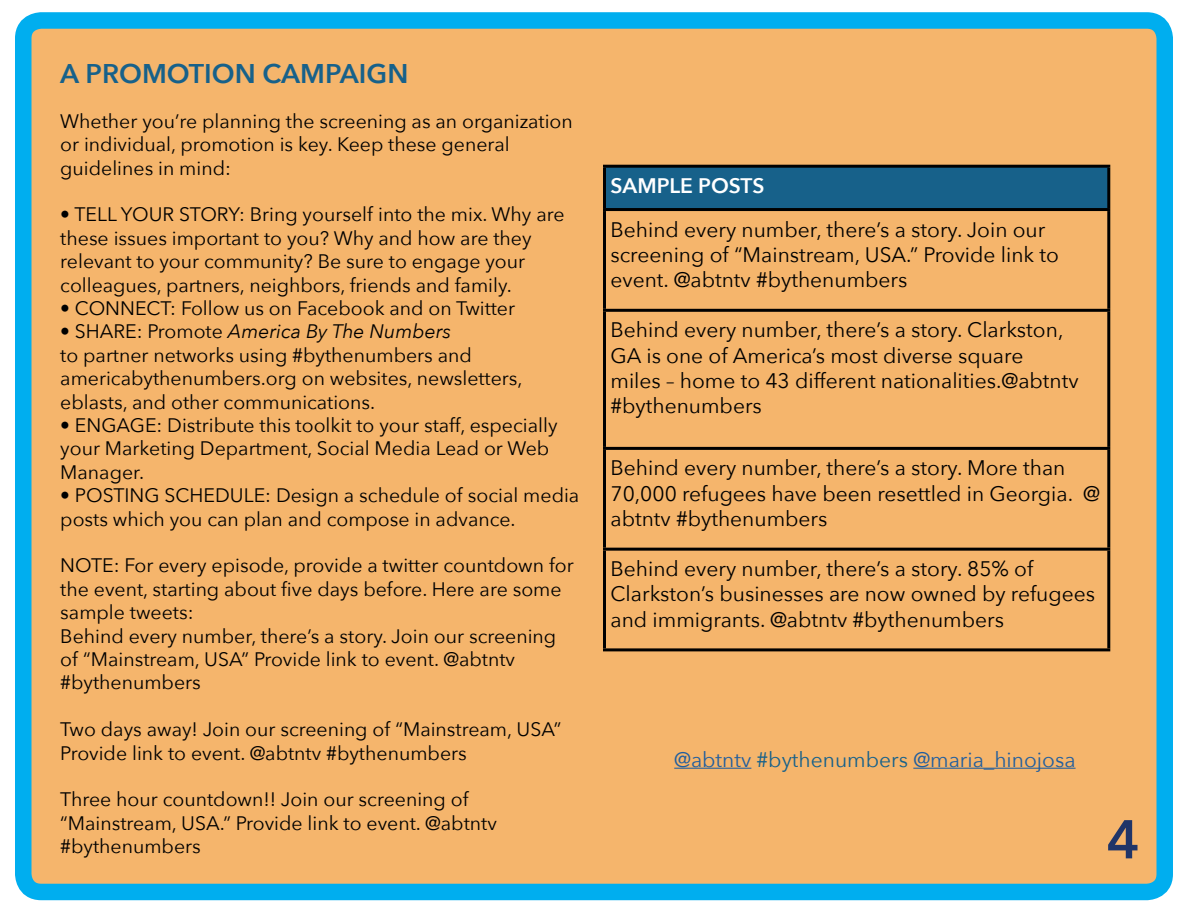
<style>
.page{position:relative;width:1188px;height:918px;background:#fff}
.page>*{position:absolute;margin:0;border:0;box-sizing:border-box;transform-origin:0 0}
.t1{font:600 54px "Avenir Next";color:#203568}
.t2{font:600 27px "Avenir Next";color:#17618a}
.t3{font:21px/25.2px "Avenir Next";color:#000}
.t4{font:21px "Avenir Next";color:#215e9e}
.t5{font:600 21px "Avenir Next";color:#fff}
.t6{font:19.5px/23.4px "Avenir Next";color:#000}
.s1{font-style:italic}
.s2{color:#17618a}
</style>
<div class="page">
<div style="left:23px;top:20px;width:1142px;height:872px;background:#f5b56c;border-radius:18px"></div>
<div style="left:15px;top:12px;width:1158px;height:888px;border:16px solid #00aeef;border-radius:18px"></div>
<div style="left:604px;top:166px;width:505px;height:44px;background:#17618a"></div>
<hr style="left:603px;top:165px;width:507px;height:3px;background:#000">
<hr style="left:603px;top:168px;width:3px;height:40px;background:#000">
<hr style="left:1107px;top:168px;width:3px;height:40px;background:#000">
<hr style="left:603px;top:208px;width:507px;height:3px;background:#000">
<hr style="left:603px;top:309px;width:507px;height:3px;background:#000">
<hr style="left:603px;top:447px;width:507px;height:3px;background:#000">
<hr style="left:603px;top:548px;width:507px;height:3px;background:#000">
<hr style="left:603px;top:211px;width:3px;height:98px;background:#000">
<hr style="left:1107px;top:211px;width:3px;height:98px;background:#000">
<hr style="left:603px;top:312px;width:3px;height:135px;background:#000">
<hr style="left:1107px;top:312px;width:3px;height:135px;background:#000">
<hr style="left:603px;top:450px;width:3px;height:98px;background:#000">
<hr style="left:1107px;top:450px;width:3px;height:98px;background:#000">
<hr style="left:603px;top:551px;width:3px;height:97px;background:#000">
<hr style="left:1107px;top:551px;width:3px;height:97px;background:#000">
<hr style="left:603px;top:648px;width:507px;height:3px;background:#000">
<hr style="left:674px;top:768px;width:77px;height:1px;background:#215e9e">
<hr style="left:913px;top:768px;width:163px;height:1px;background:#215e9e">
<h2 class="t2" style="left:60px;top:50px;width:350px">A PROMOTION CAMPAIGN</h2>
<p class="t6" style="left:60px;top:108px;width:514px">Whether you’re planning the screening as an organization or individual, promotion is key. Keep these general guidelines in mind:</p>
<p class="t6" style="left:60px;top:202px;width:506px">• TELL YOUR STORY: Bring yourself into the mix. Why are these issues important to you? Why and how are they relevant to your community? Be sure to engage your colleagues, partners, neighbors, friends and family.</p>
<p class="t6" style="left:60px;top:296px;width:456px">• CONNECT: Follow us on Facebook and on Twitter</p>
<p class="t6" style="left:60px;top:319px;width:464px">• SHARE: Promote <span class="s1">America By The Numbers<br></span>to partner networks using #bythenumbers and americabythenumbers.org on websites, newsletters, eblasts, and other communications.</p>
<p class="t6" style="left:60px;top:413px;width:499px">• ENGAGE: Distribute this toolkit to your staff, especially your Marketing Department, Social Media Lead or Web<br>Manager.</p>
<p class="t6" style="left:60px;top:483px;width:521px">• POSTING SCHEDULE: Design a schedule of social media posts which you can plan and compose in advance.</p>
<p class="t6" style="left:60px;top:553px;width:515px">NOTE: For every episode, provide a twitter countdown for the event, starting about five days before. Here are some sample tweets:<br>Behind every number, there’s a story. Join our screening of “Mainstream, USA” Provide link to event. @abtntv #bythenumbers</p>
<p class="t6" style="left:60px;top:717px;width:503px">Two days away! Join our screening of “Mainstream, USA”<br>Provide link to event. @abtntv #bythenumbers</p>
<p class="t6" style="left:60px;top:787px;width:438px">Three hour countdown!! Join our screening of “Mainstream, USA.” Provide link to event. @abtntv #bythenumbers</p>
<p class="t5" style="left:610px;top:168px;width:156px">SAMPLE POSTS</p>
<p class="t3" style="left:610px;top:216px;width:450px">Behind every number, there’s a story. Join our screening of “Mainstream, USA.” Provide link to event. @abtntv #bythenumbers</p>
<p class="t3" style="left:610px;top:317px;width:470px">Behind every number, there’s a story. Clarkston, GA is one of America’s most diverse square miles – home to 43 different nationalities.@abtntv #bythenumbers</p>
<p class="t3" style="left:610px;top:455px;width:491px">Behind every number, there’s a story. More than<br>70,000 refugees have been resettled in Georgia. @ abtntv #bythenumbers</p>
<p class="t3" style="left:610px;top:555px;width:486px">Behind every number, there’s a story. 85% of<br>Clarkston’s businesses are now owned by refugees and immigrants. @abtntv #bythenumbers</p>
<p class="t4" style="left:674px;top:742px;width:403px">@abtntv <span class="s2">#bythenumbers</span> @maria_hinojosa</p>
<h1 class="t1" style="left:1107px;top:793px;width:34px">4</h1>
</div>
